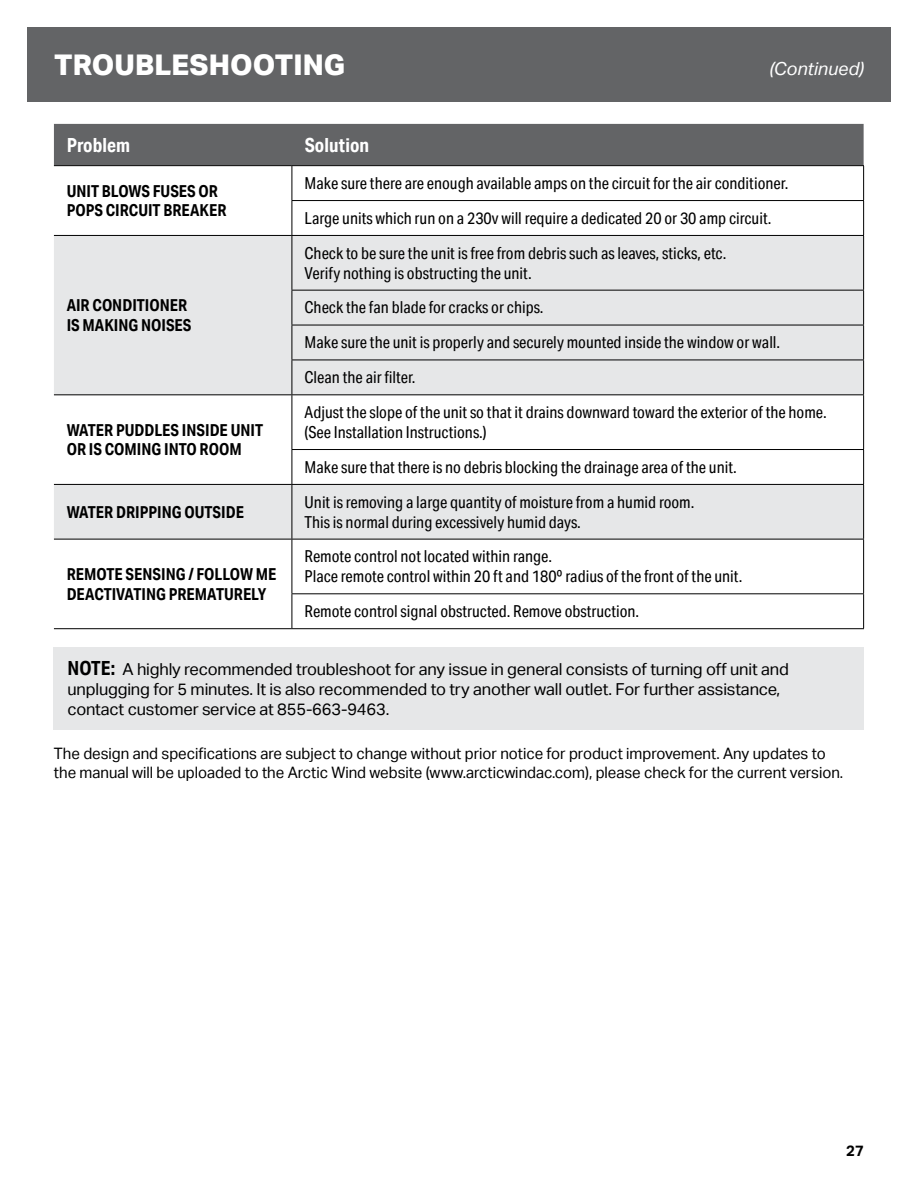
<style>
.page{position:relative;width:918px;height:1188px;background:#fff}
.page>*{position:absolute;margin:0;border:0;box-sizing:border-box;transform-origin:0 0}
.t1{font:800 28.5px "Aktiv Grotesk";letter-spacing:.005em;color:#fff}
.t2{font:700 19.5px "Aktiv Grotesk Cd";letter-spacing:.005em;color:#fff}
.t3{font:italic 18px "Aktiv Grotesk";color:#fff}
.t4{font:16.5px/19.8px "Aktiv Grotesk Cd";color:#000}
.t5{font:16.5px/19.8px "Aktiv Grotesk";letter-spacing:-.01em;color:#000}
.t6{font:700 16.5px/19.8px "Aktiv Grotesk Cd";color:#000}
.t7{font:15.75px/18.9px "Aktiv Grotesk";color:#000;scale:.95 1}
.t8{font:700 15px "Aktiv Grotesk";color:#000}
.s1{font-family:"Aktiv Grotesk Cd";font-weight:700;font-size:19.5px}
</style>
<div class="page">
<div style="left:27px;top:27px;width:864px;height:75px;background:#636466"></div>
<div style="left:54px;top:124px;width:810px;height:41px;background:#636466"></div>
<svg style="left:54px;top:166px;width:809px;height:462px"></svg>
<svg style="left:54px;top:236px;width:809px;height:303px;fill:#e6e7e8"></svg>
<hr style="left:292px;top:166px;width:1px;height:34px;background:#000">
<hr style="left:863px;top:166px;width:1px;height:34px;background:#000">
<hr style="left:292px;top:201px;width:1px;height:34px;background:#000">
<hr style="left:863px;top:201px;width:1px;height:34px;background:#000">
<hr style="left:292px;top:236px;width:1px;height:54px;background:#000">
<hr style="left:863px;top:236px;width:1px;height:54px;background:#000">
<hr style="left:292px;top:291px;width:1px;height:34px;background:#000">
<hr style="left:863px;top:291px;width:1px;height:34px;background:#000">
<hr style="left:292px;top:325px;width:1px;height:35px;background:#000">
<hr style="left:863px;top:325px;width:1px;height:35px;background:#000">
<hr style="left:292px;top:360px;width:1px;height:34px;background:#000">
<hr style="left:863px;top:360px;width:1px;height:34px;background:#000">
<hr style="left:292px;top:395px;width:1px;height:54px;background:#000">
<hr style="left:863px;top:395px;width:1px;height:54px;background:#000">
<hr style="left:292px;top:450px;width:1px;height:34px;background:#000">
<hr style="left:863px;top:450px;width:1px;height:34px;background:#000">
<hr style="left:292px;top:485px;width:1px;height:54px;background:#000">
<hr style="left:863px;top:485px;width:1px;height:54px;background:#000">
<hr style="left:292px;top:539px;width:1px;height:54px;background:#000">
<hr style="left:863px;top:539px;width:1px;height:54px;background:#000">
<hr style="left:292px;top:594px;width:1px;height:34px;background:#000">
<hr style="left:863px;top:594px;width:1px;height:34px;background:#000">
<hr style="left:54px;top:165px;width:238px;height:1px;background:#000">
<hr style="left:54px;top:235px;width:238px;height:1px;background:#000">
<hr style="left:54px;top:394px;width:238px;height:1px;background:#000">
<hr style="left:54px;top:484px;width:238px;height:1px;background:#000">
<hr style="left:54px;top:539px;width:238px;height:1px;background:#000">
<hr style="left:54px;top:628px;width:238px;height:1px;background:#000">
<hr style="left:292px;top:165px;width:572px;height:1px;background:#000">
<hr style="left:292px;top:200px;width:572px;height:1px;background:#000">
<hr style="left:292px;top:235px;width:572px;height:1px;background:#000">
<hr style="left:292px;top:290px;width:572px;height:1px;background:#000">
<hr style="left:292px;top:325px;width:572px;height:1px;background:#000">
<hr style="left:292px;top:360px;width:572px;height:1px;background:#000">
<hr style="left:292px;top:394px;width:572px;height:1px;background:#000">
<hr style="left:292px;top:449px;width:572px;height:1px;background:#000">
<hr style="left:292px;top:484px;width:572px;height:1px;background:#000">
<hr style="left:292px;top:539px;width:572px;height:1px;background:#000">
<hr style="left:292px;top:593px;width:572px;height:1px;background:#000">
<hr style="left:292px;top:628px;width:572px;height:1px;background:#000">
<div style="left:54px;top:648px;width:810px;height:82px;background:#e6e7e8"></div>
<h1 class="t1" style="left:54px;top:48px;width:293px">TROUBLESHOOTING</h1>
<p class="t3" style="left:769px;top:58px;width:96px">(Continued)</p>
<p class="t2" style="left:67px;top:133px;width:65px">Problem</p>
<p class="t2" style="left:305px;top:133px;width:66px">Solution</p>
<p class="t6" style="left:67px;top:181px;width:161px">UNIT BLOWS FUSES OR<br>POPS CIRCUIT BREAKER</p>
<p class="t4" style="left:305px;top:166px;width:485px;line-height:35px">Make sure there are enough available amps on the circuit for the air conditioner.<br>Large units which run on a 230v will require a dedicated 20 or 30 amp circuit.</p>
<p class="t6" style="left:67px;top:295px;width:126px">AIR CONDITIONER<br>IS MAKING NOISES</p>
<p class="t6" style="left:67px;top:420px;width:198px">WATER PUDDLES INSIDE UNIT<br>OR IS COMING INTO ROOM</p>
<p class="t4" style="left:305px;top:243px;width:423px">Check to be sure the unit is free from debris such as leaves, sticks, etc.<br>Verify nothing is obstructing the unit.</p>
<p class="t4" style="left:305px;top:290px;width:477px;line-height:35px">Check the fan blade for cracks or chips.<br>Make sure the unit is properly and securely mounted inside the window or wall.<br>Clean the air filter.</p>
<p class="t4" style="left:305px;top:402px;width:524px">Adjust the slope of the unit so that it drains downward toward the exterior of the home. (See Installation Instructions.)</p>
<p class="t4" style="left:305px;top:457px;width:434px">Make sure that there is no debris blocking the drainage area of the unit.</p>
<p class="t6" style="left:67px;top:502px;width:179px">WATER DRIPPING OUTSIDE</p>
<p class="t4" style="left:305px;top:492px;width:391px">Unit is removing a large quantity of moisture from a humid room.<br>This is normal during excessively humid days.</p>
<p class="t6" style="left:67px;top:564px;width:211px">REMOTE SENSING / FOLLOW ME<br>DEACTIVATING PREMATURELY</p>
<p class="t4" style="left:305px;top:547px;width:439px">Remote control not located within range.<br>Place remote control within 20 ft and 180º radius of the front of the unit.</p>
<p class="t4" style="left:305px;top:601px;width:336px">Remote control signal obstructed. Remove obstruction.</p>
<p class="t5" style="left:67px;top:659px;width:723px"><span class="s1">NOTE:</span> A highly recommended troubleshoot for any issue in general consists of turning off unit and unplugging for 5 minutes. It is also recommended to try another wall outlet. For further assistance, contact customer service at 855-663-9463.</p>
<p class="t7" style="left:54px;top:744px;width:832px">The design and specifications are subject to change without prior notice for product improvement. Any updates to the manual will be uploaded to the Arctic Wind website (www.arcticwindac.com), please check for the current version.</p>
<p class="t8" style="left:846px;top:1142px;width:19px">27</p>
</div>
